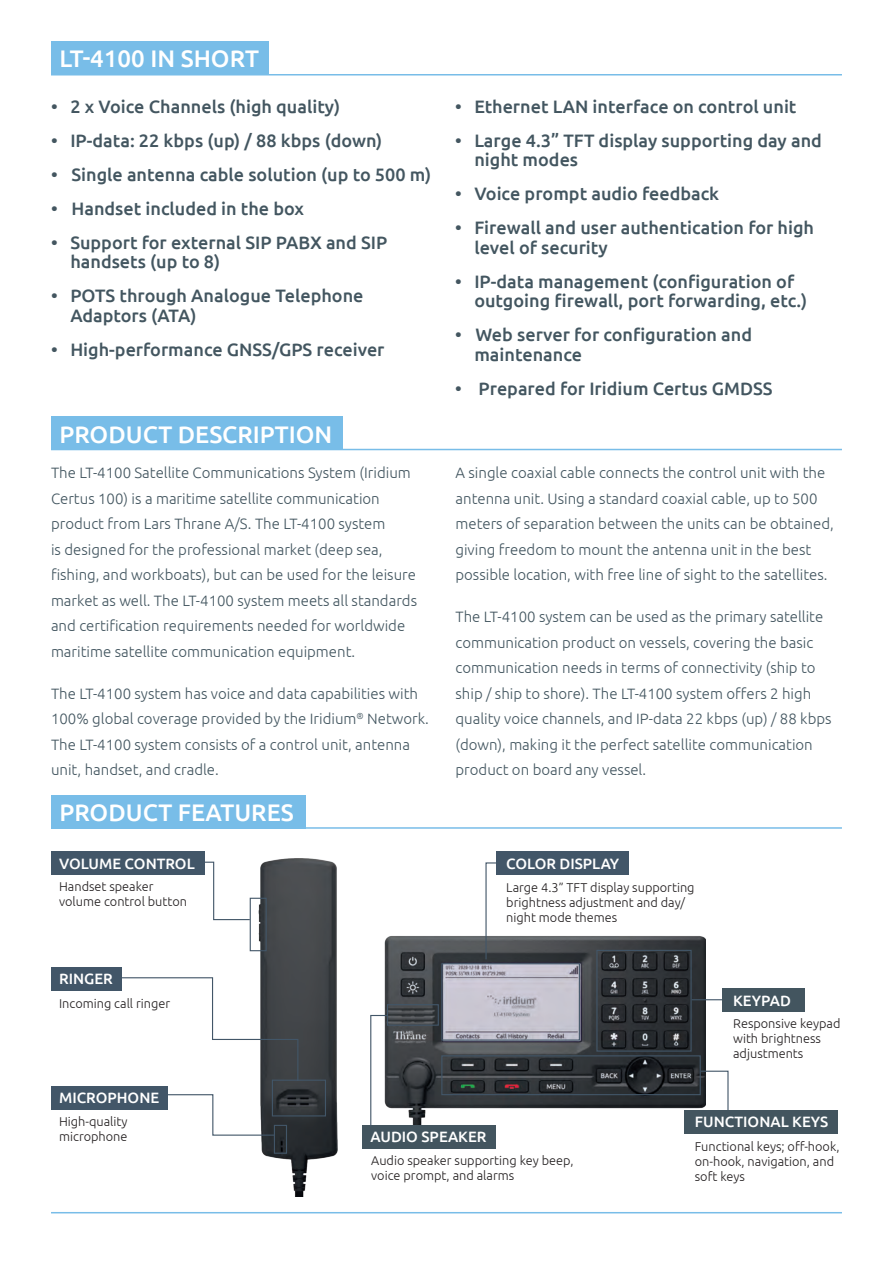
<style>
.page{position:relative;width:893px;height:1263px;background:#fff}
.page>*{position:absolute;margin:0;border:0;box-sizing:border-box;transform-origin:0 0}
.t1{font:500 24px "Ubuntu";color:#fff}
.t2{font:500 18px/19.5px "Ubuntu";color:#435660}
.t3{font:300 15px/25.5px "Ubuntu";color:#435660}
.t4{font:500 15px "Ubuntu";color:#fff}
.t5{font:300 12.75px/15px "Ubuntu";color:#231f20}
</style>
<div class="page">
<img style="left:252px;top:858px;width:453px;height:338px">
<hr style="left:51px;top:74px;width:791px;height:1px;background:#78bde8">
<hr style="left:51px;top:449px;width:791px;height:1px;background:#78bde8">
<hr style="left:51px;top:827px;width:791px;height:2px;background:#78bde8">
<hr style="left:51px;top:1212px;width:791px;height:1px;background:#78bde8">
<div style="left:51px;top:41px;width:218px;height:34px;background:#78bde8"></div>
<div style="left:51px;top:416px;width:292px;height:34px;background:#78bde8"></div>
<div style="left:51px;top:795px;width:255px;height:34px;background:#78bde8"></div>
<div style="left:496px;top:851px;width:133px;height:24px;background:#425668"></div>
<div style="left:441px;top:963px;width:139px;height:77px;border:1px solid #425668"></div>
<div style="left:387px;top:1004px;width:52px;height:22px;border:1px solid #425668"></div>
<div style="left:441px;top:1055px;width:260px;height:40px;border:1px solid #425668"></div>
<div style="left:722px;top:989px;width:82px;height:23px;background:#43555f"></div>
<div style="left:596px;top:950px;width:96px;height:102px;border:1px solid #425668"></div>
<div style="left:362px;top:1125px;width:134px;height:23px;background:#43555f"></div>
<div style="left:51px;top:851px;width:154px;height:24px;background:#425668"></div>
<div style="left:51px;top:967px;width:71px;height:23px;background:#425668"></div>
<div style="left:51px;top:1086px;width:116px;height:23px;background:#425668"></div>
<div style="left:274px;top:1125px;width:13px;height:29px;border:1px solid #425668"></div>
<div style="left:250px;top:898px;width:17px;height:53px;border:1px solid #425668"></div>
<svg style="left:485px;top:862px;width:15px;height:98px"></svg>
<svg style="left:117px;top:977px;width:210px;height:159px"></svg>
<svg style="left:370px;top:1014px;width:18px;height:111px"></svg>
<hr style="left:692px;top:999px;width:30px;height:1px;background:#425668">
<svg style="left:700px;top:1070px;width:29px;height:40px"></svg>
<svg style="left:205px;top:861px;width:46px;height:60px"></svg>
<div style="left:684px;top:1110px;width:153px;height:23px;background:#43555f"></div>
<h1 class="t1" style="left:60px;top:43px;width:201px">LT-4100 IN SHORT</h1>
<p class="t2" style="left:51px;top:96px;width:291px">• 2 x Voice Channels (high quality)</p>
<p class="t2" style="left:51px;top:130px;width:333px">• IP-data: 22 kbps (up) / 88 kbps (down)</p>
<p class="t2" style="left:51px;top:164px;width:382px">• Single antenna cable solution (up to 500 m)</p>
<p class="t2" style="left:51px;top:198px;width:255px">• Handset included in the box</p>
<p class="t2" style="left:70px;top:232px;width:318px;text-indent:-19px">• Support for external SIP PABX and SIP handsets (up to 8)</p>
<p class="t2" style="left:70px;top:285px;width:295px;text-indent:-19px">• POTS through Analogue Telephone<br>Adaptors (ATA)</p>
<p class="t2" style="left:51px;top:339px;width:335px">• High-performance GNSS/GPS receiver</p>
<h1 class="t1" style="left:60px;top:419px;width:274px">PRODUCT DESCRIPTION</h1>
<p class="t3" style="left:51px;top:460px;width:368px">The LT-4100 Satellite Communications System (Iridium Certus 100) is a maritime satellite communication product from Lars Thrane A/S. The LT-4100 system<br>is designed for the professional market (deep sea, fishing, and workboats), but can be used for the leisure market as well. The LT-4100 system meets all standards and certification requirements needed for worldwide maritime satellite communication equipment.</p>
<p class="t3" style="left:51px;top:680px;width:379px">The LT-4100 system has voice and data capabilities with 100% global coverage provided by the Iridium<sup>®</sup> Network.<br>The LT-4100 system consists of a control unit, antenna unit, handset, and cradle.</p>
<h1 class="t1" style="left:60px;top:797px;width:236px">PRODUCT FEATURES</h1>
<p class="t4" style="left:59px;top:854px;width:137px">VOLUME CONTROL</p>
<p class="t5" style="left:59px;top:879px;width:129px">Handset speaker volume control button</p>
<p class="t4" style="left:59px;top:969px;width:55px">RINGER</p>
<p class="t5" style="left:59px;top:995px;width:113px">Incoming call ringer</p>
<p class="t4" style="left:59px;top:1088px;width:102px">MICROPHONE</p>
<p class="t2" style="left:455px;top:96px;width:343px">• Ethernet LAN interface on control unit</p>
<p class="t2" style="left:474px;top:130px;width:349px;text-indent:-19px">• Large 4.3” TFT display supporting day and night modes</p>
<p class="t2" style="left:455px;top:183px;width:266px">• Voice prompt audio feedback</p>
<p class="t2" style="left:474px;top:217px;width:341px;text-indent:-19px">• Firewall and user authentication for high level of security</p>
<p class="t2" style="left:474px;top:271px;width:334px;text-indent:-19px">• IP-data management (configuration of outgoing firewall, port forwarding, etc.)</p>
<p class="t2" style="left:474px;top:324px;width:279px;text-indent:-19px">• Web server for configuration and maintenance</p>
<p class="t2" style="left:455px;top:378px;width:319px">• Prepared for Iridium Certus GMDSS</p>
<p class="t3" style="left:455px;top:460px;width:380px">A single coaxial cable connects the control unit with the antenna unit. Using a standard coaxial cable, up to 500 meters of separation between the units can be obtained, giving freedom to mount the antenna unit in the best possible location, with free line of sight to the satellites.</p>
<p class="t3" style="left:455px;top:604px;width:378px">The LT-4100 system can be used as the primary satellite communication product on vessels, covering the basic communication needs in terms of connectivity (ship to ship / ship to shore). The LT-4100 system offers 2 high quality voice channels, and IP-data 22 kbps (up) / 88 kbps (down), making it the perfect satellite communication product on board any vessel.</p>
<p class="t4" style="left:506px;top:854px;width:114px">COLOR DISPLAY</p>
<p class="t5" style="left:506px;top:879px;width:190px">Large 4.3” TFT display supporting brightness adjustment and day/ night mode themes</p>
<p class="t4" style="left:733px;top:991px;width:59px">KEYPAD</p>
<p class="t5" style="left:733px;top:1015px;width:109px">Responsive keypad with brightness adjustments</p>
<p class="t5" style="left:59px;top:1114px;width:70px">High-quality microphone</p>
<p class="t4" style="left:370px;top:1127px;width:118px">AUDIO SPEAKER</p>
<p class="t5" style="left:371px;top:1153px;width:204px">Audio speaker supporting key beep, voice prompt, and alarms</p>
<p class="t4" style="left:695px;top:1112px;width:135px">FUNCTIONAL KEYS</p>
<p class="t5" style="left:695px;top:1138px;width:146px">Functional keys; off-hook, on-hook, navigation, and soft keys</p>
</div>
